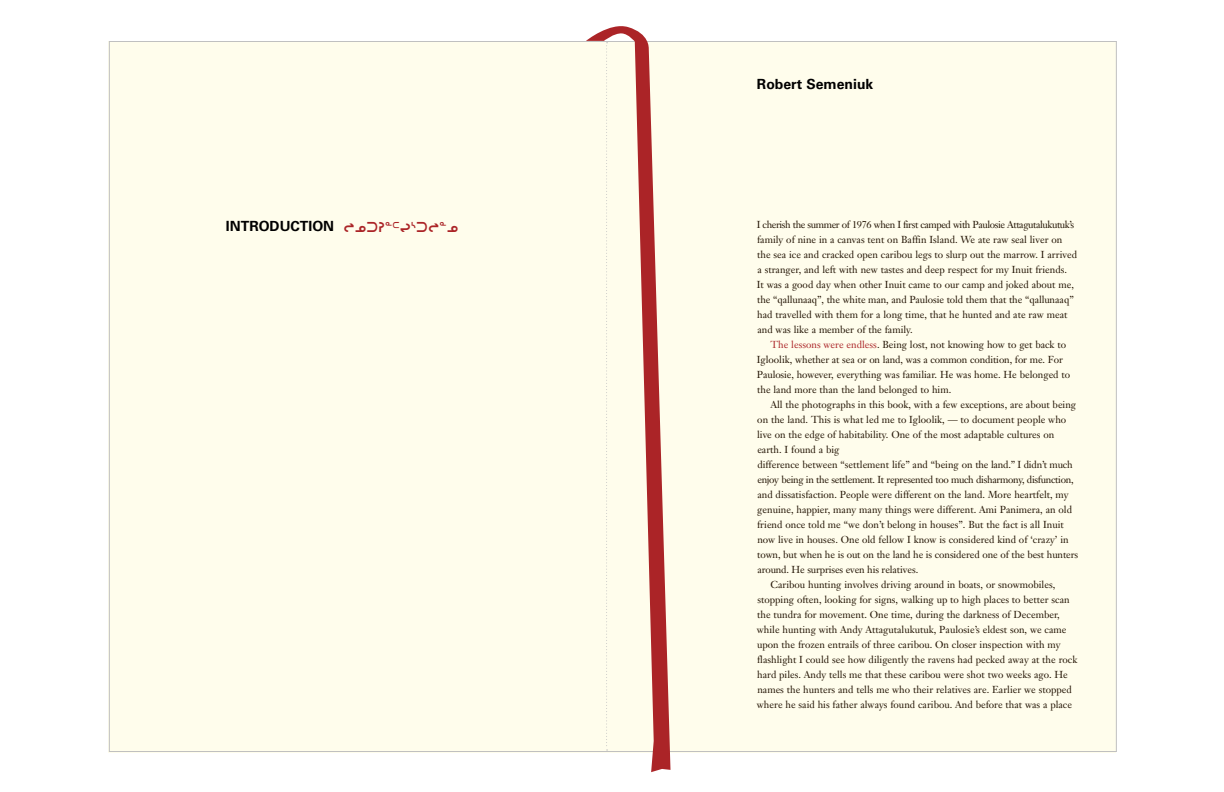
<style>
.page{position:relative;width:1224px;height:792px;background:#fff}
.page>*{position:absolute;margin:0;border:0;box-sizing:border-box;transform-origin:0 0}
.Essay_Titles__brown{font:700 14px "Univers";color:#000}
.t1{font:14px "Inuktitut Sri";letter-spacing:.05em;color:#ab2427}
.t2{font:10px/15px "Janson Text";color:#221303}
.s1{color:#ab2427}
</style>
<div class="page">
<div style="left:607px;top:41px;width:509px;height:711px;background:#fffdec"></div>
<div style="left:108px;top:41px;width:499px;height:711px;background:#fffdec"></div>
<svg style="left:586px;top:26px;width:84px;height:746px"></svg>
<svg style="left:606px;top:42px;width:2px;height:709px"></svg>
<p class="Essay_Titles__brown" style="left:226px;top:218px;width:110px">INTRODUCTION</p>
<p class="t1" style="left:344px;top:220px;width:116px">INTRODUCTION</p>
<p class="Essay_Titles__brown" style="left:757px;top:75px;width:118px">Robert Semeniuk</p>
<p class="t2" style="left:757px;top:217px;width:322px">I cherish the summer of 1976 when I first camped with Paulosie Attagutalukutuk’s family of nine in a canvas tent on Baffin Island. We ate raw seal liver on the sea ice and cracked open caribou legs to slurp out the marrow. I arrived a stranger, and left with new tastes and deep respect for my Inuit friends.<br>It was a good day when other Inuit came to our camp and joked about me, the “qallunaaq”, the white man, and Paulosie told them that the “qallunaaq” had travelled with them for a long time, that he hunted and ate raw meat and was like a member of the family.</p>
<p class="t2" style="left:757px;top:337px;width:315px;text-indent:14px"><span class="s1">The lessons were endless</span>. Being lost, not knowing how to get back to Igloolik, whether at sea or on land, was a common condition, for me. For Paulosie, however, everything was familiar. He was home. He belonged to the land more than the land belonged to him.</p>
<p class="t2" style="left:757px;top:397px;width:321px;text-indent:13px">All the photographs in this book, with a few exceptions, are about being on the land. This is what led me to Igloolik, — to document people who live on the edge of habitability. One of the most adaptable cultures on earth. I found a big</p>
<p class="t2" style="left:757px;top:457px;width:323px">difference between “settlement life” and “being on the land.” I didn’t much enjoy being in the settlement. It represented too much disharmony, disfunction, and dissatisfaction. People were different on the land. More heartfelt, my genuine, happier, many many things were different. Ami Panimera, an old friend once told me “we don’t belong in houses”. But the fact is all Inuit now live in houses. One old fellow I know is considered kind of ‘crazy’ in town, but when he is out on the land he is considered one of the best hunters around. He surprises even his relatives.</p>
<p class="t2" style="left:757px;top:577px;width:322px;text-indent:14px">Caribou hunting involves driving around in boats, or snowmobiles, stopping often, looking for signs, walking up to high places to better scan the tundra for movement. One time, during the darkness of December, while hunting with Andy Attagutalukutuk, Paulosie’s eldest son, we came upon the frozen entrails of three caribou. On closer inspection with my flashlight I could see how diligently the ravens had pecked away at the rock hard piles. Andy tells me that these caribou were shot two weeks ago. He names the hunters and tells me who their relatives are. Earlier we stopped where he said his father always found caribou. And before that was a place</p>
</div>
